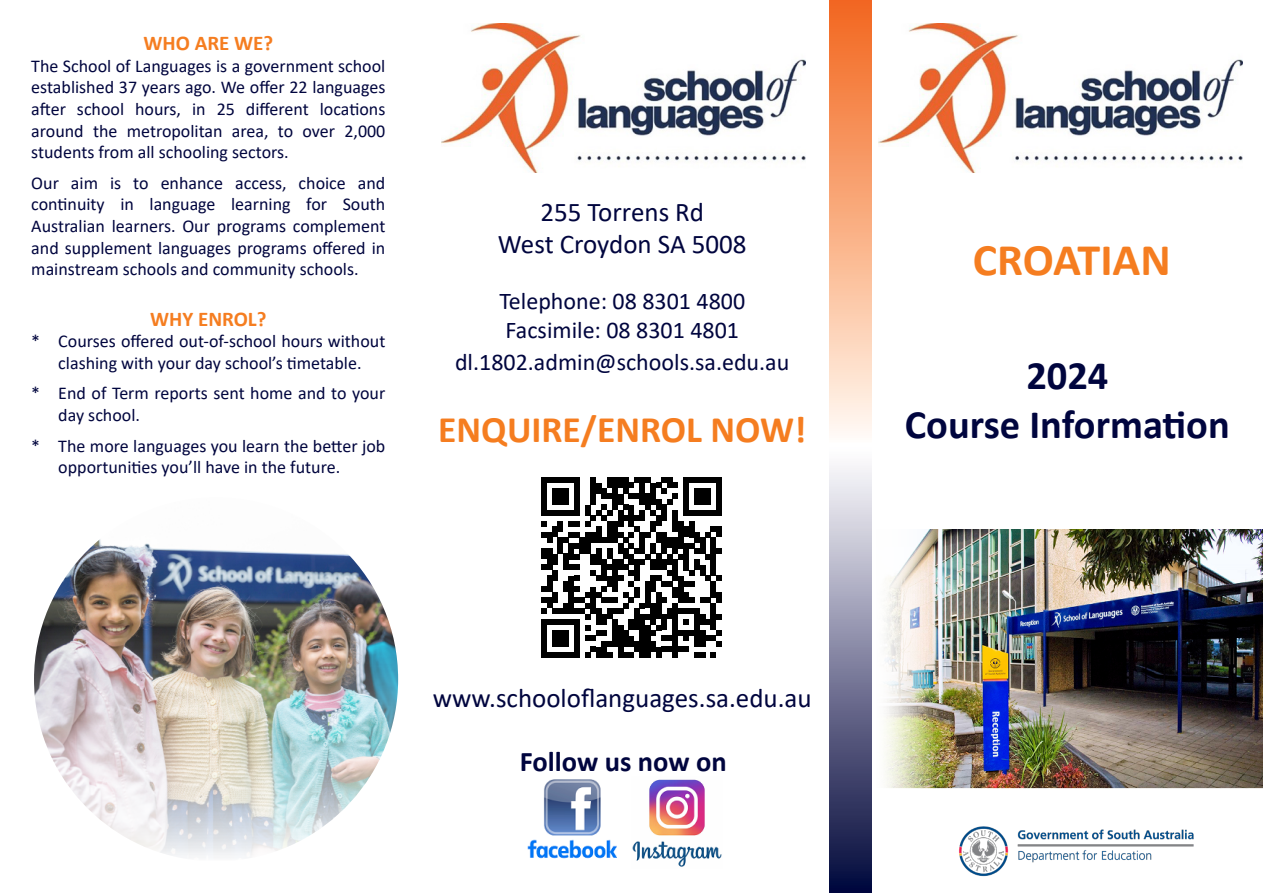
<style>
.page{position:relative;width:1263px;height:893px;background:#fff}
.page>*{position:absolute;margin:0;border:0;box-sizing:border-box;transform-origin:0 0}
.t1{font:700 45.3px "Calibri";color:#f57d20}
.t2{font:700 40.5px "Calibri";color:#00053e}
.t3{font:700 37.5px "Calibri";color:#f57d20}
.t4{font:700 28.5px "Calibri";color:#00053e}
.t5{font:27px "Calibri";color:#00053e}
.t6{font:24px "Calibri";color:#00053e}
.t7{font:700 21px "Calibri";color:#f57d20}
.t8{font:18px/21.6px "Calibri";color:#00053e;text-align:justify}
</style>
<div class="page">
<img style="left:34px;top:539px;width:364px;height:317px">
<div style="left:829px;top:0;width:43px;height:446px;background:linear-gradient(to bottom,#f2641a,#fffaf2)"></div>
<div style="left:829px;top:446px;width:43px;height:447px;background:linear-gradient(to bottom,#fffeff,#000339)"></div>
<img style="left:527px;top:839px;width:89px;height:20px">
<img style="left:543px;top:779px;width:58px;height:57px">
<img style="left:632px;top:779px;width:90px;height:88px">
<img style="left:441px;top:23px;width:364px;height:149px">
<svg style="left:541px;top:477px;width:181px;height:180px"></svg>
<img style="left:885px;top:529px;width:378px;height:259px">
<img style="left:959px;top:826px;width:235px;height:51px">
<img style="left:879px;top:23px;width:364px;height:149px">
<p class="t7" style="left:143px;top:28px;width:131px">WHO ARE WE?</p>
<p class="t8" style="left:31px;top:55px;width:356px">The School of Languages is a government school established 37 years ago. We offer 22 languages after school hours, in 25 different locations around the metropolitan area, to over 2,000 students from all schooling sectors.</p>
<p class="t8" style="left:31px;top:172px;width:356px">Our aim is to enhance access, choice and continuity in language learning for South Australian learners. Our programs complement and supplement languages programs offered in mainstream schools and community schools.</p>
<p class="t7" style="left:150px;top:304px;width:118px">WHY ENROL?</p>
<p class="t8" style="left:31px;top:330px;width:356px;text-align:center">* Courses offered out-of-school hours without clashing with your day school’s timetable.</p>
<p class="t8" style="left:58px;top:382px;width:329px;text-indent:-27px">* End of Term reports sent home and to your day school.</p>
<p class="t8" style="left:58px;top:434px;width:329px;text-indent:-27px">* The more languages you learn the better job opportunities you’ll have in the future.</p>
<p class="t5" style="left:540px;top:193px;width:165px">255 Torrens Rd</p>
<p class="t5" style="left:498px;top:225px;width:250px">West Croydon SA 5008</p>
<p class="t6" style="left:499px;top:284px;width:247px">Telephone: 08 8301 4800</p>
<p class="t6" style="left:506px;top:313px;width:235px">Facsimile: 08 8301 4801</p>
<p class="t6" style="left:455px;top:345px;width:336px">dl.1802.admin@schools.sa.edu.au</p>
<p class="t3" style="left:438px;top:403px;width:369px">ENQUIRE/ENROL NOW!</p>
<p class="t5" style="left:433px;top:679px;width:380px">www.schooloflanguages.sa.edu.au</p>
<p class="t4" style="left:520px;top:741px;width:208px">Follow us now on</p>
<p class="t1" style="left:973px;top:228px;width:200px">CROATIAN</p>
<p class="t2" style="left:1026px;top:347px;width:84px">2024</p>
<p class="t2" style="left:905px;top:396px;width:326px">Course Information</p>
</div>
